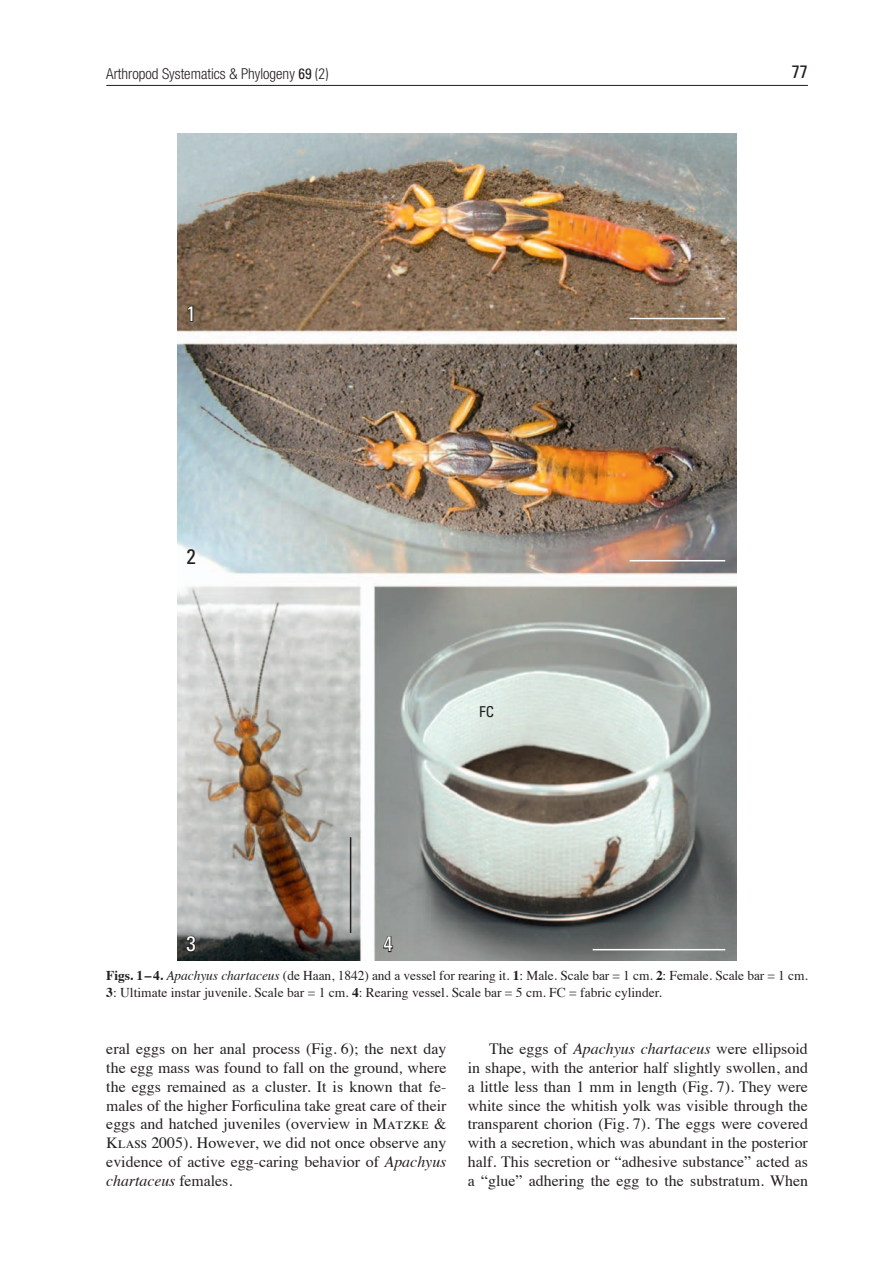
<style>
.page{position:relative;width:893px;height:1263px;background:#fff}
.page>*{position:absolute;margin:0;border:0;box-sizing:border-box;transform-origin:0 0}
.t1{font:condensed 21px "Univers";color:#fff}
.t2{font:condensed 21px "Univers";color:#231f20}
.t3{font:condensed 18px "Univers";color:#231f20}
.t4{font:15.75px/18.9px "Times";color:#231f20;text-align:justify}
.t5{font:300 condensed 15px "Helvetica Neue LT Com";color:#231f20}
.t6{font:condensed 15px "Univers";color:#231f20}
.t7{font:13.5px/16.2px "Times";color:#231f20}
.s1{font-family:"Univers";font-weight:400}
.s2{font-family:"Univers"}
.s3{font-weight:700}
.s4{font-style:italic}
.s5{font-family:"Times Roman SC"}
</style>
<div class="page">
<hr style="left:106px;top:85px;width:702px;height:1px;background:#231f20">
<img style="left:178px;top:134px;width:558px;height:827px">
<svg style="left:187px;top:305px;width:7px;height:17px"></svg>
<svg style="left:185px;top:935px;width:12px;height:18px"></svg>
<svg style="left:382px;top:931px;width:12px;height:22px"></svg>
<hr style="left:630px;top:318px;width:95px;height:1px;background:#fff">
<hr style="left:630px;top:560px;width:95px;height:1px;background:#fff">
<hr style="left:593px;top:949px;width:132px;height:1px;background:#fff">
<hr style="left:350px;top:837px;width:1px;height:96px;background:#231f20">
<p class="t5" style="left:106px;top:65px;width:224px">Arthropod Systematics &amp; Phylogeny <span class="s1">69</span> <span class="s2">(2)</span></p>
<p class="t3" style="left:792px;top:60px;width:17px">77</p>
<h1 class="t1" style="left:186px;top:300px;width:11px">1</h1>
<h1 class="t2" style="left:186px;top:543px;width:11px">2</h1>
<h1 class="t1" style="left:186px;top:930px;width:11px">3</h1>
<h1 class="t1" style="left:383px;top:930px;width:11px">4</h1>
<p class="t6" style="left:479px;top:703px;width:16px">FC</p>
<p class="t7" style="left:106px;top:967px;width:703px"><span class="s3">Figs. 1–4.</span> <span class="s4">Apachyus chartaceus</span> (de Haan, 1842) and a vessel for rearing it. <span class="s3">1</span>: Male. Scale bar = 1 cm. <span class="s3">2</span>: Female. Scale bar = 1 cm.<br><span class="s3">3</span>: Ultimate instar juvenile. Scale bar = 1 cm. <span class="s3">4</span>: Rearing vessel. Scale bar = 5 cm. FC = fabric cylinder.</p>
<p class="t4" style="left:106px;top:1038px;width:342px">eral eggs on her anal process (Fig. 6); the next day the egg mass was found to fall on the ground<span class="s4">,</span> where the eggs remained as a cluster. It is known that fe&shy;males of the higher Forficulina take great care of their eggs and hatched juveniles (overview in <span class="s5">Matzke &amp; Klass</span> 2005). However, we did not once observe any evidence of active egg-caring behavior of <span class="s4">Apachyus chartaceus</span> females.</p>
<p class="t4" style="left:468px;top:1038px;width:342px;text-indent:21px">The eggs of <span class="s4">Apachyus chartaceus</span> were ellipsoid in shape, with the anterior half slightly swollen, and a little less than 1 mm in length (Fig. 7). They were white since the whitish yolk was visible through the transparent chorion (Fig. 7). The eggs were covered with a secretion, which was abundant in the posterior half. This secretion or “adhesive substance” acted as a “glue” adhering the egg to the substratum. When</p>
</div>
